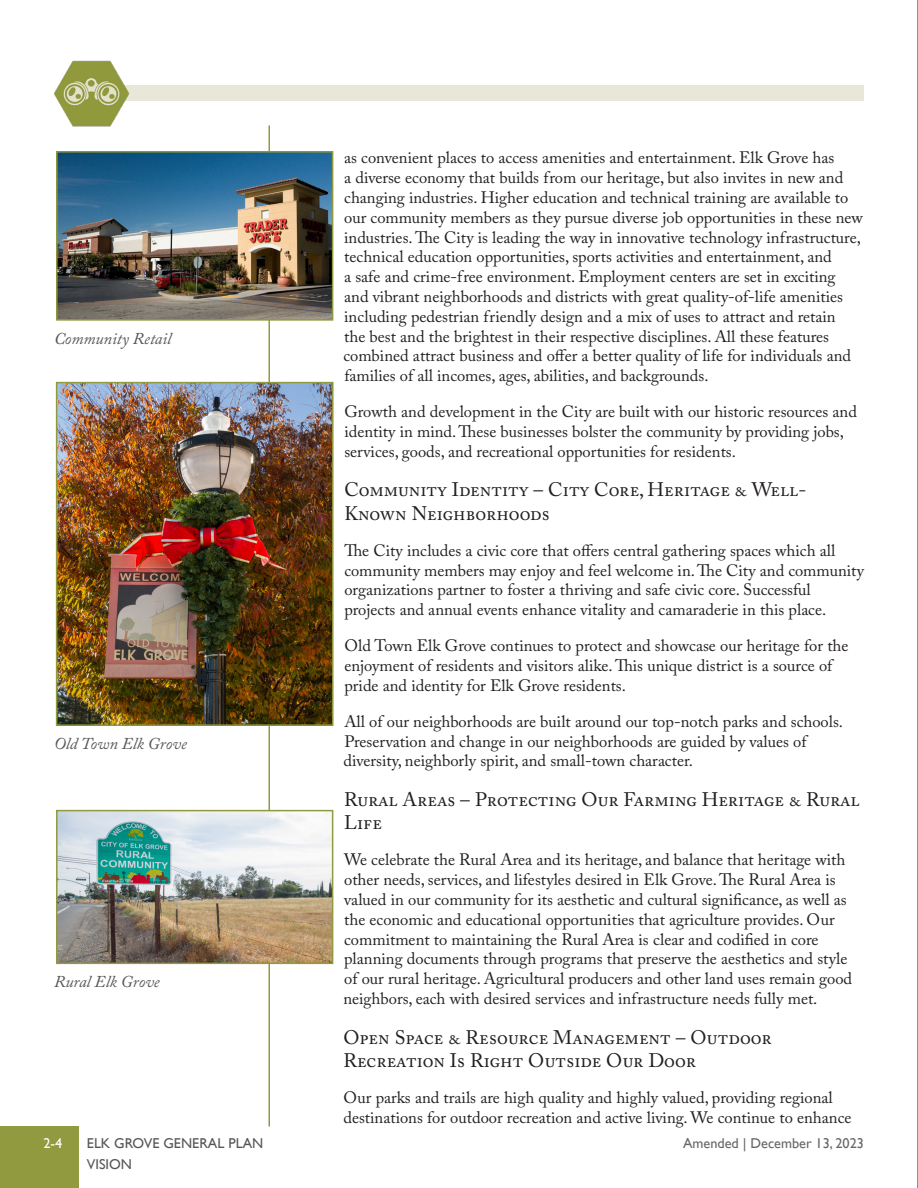
<style>
.page{position:relative;width:918px;height:1188px;background:#fff}
.page>*{position:absolute;margin:0;border:0;box-sizing:border-box;transform-origin:0 0}
.Heading_3{font:19.5px/23.4px "Adobe Caslon Pro";color:#231f20}
.Body_Font_Text{font:16.5px/19.8px "Adobe Caslon Pro";color:#231f20}
.Image_Caption{font:italic 16.5px "Adobe Caslon Pro";color:#56565a}
.t1{font:14.25px/21px "Gill Sans";color:#56565a}
.t2{font:14.25px "Gill Sans";color:#67676b}
.t3{font:14.25px "Gill Sans";color:#fff}
</style>
<div class="page">
<hr style="left:917px;top:0;width:1px;height:1188px;background:#231f20">
<div style="left:0;top:1126px;width:79px;height:62px;background:#919a3e"></div>
<div style="left:74px;top:86px;width:790px;height:15px;background:#e9e8d8"></div>
<hr style="left:268px;top:125px;width:2px;height:1001px;background:#919a3e">
<img style="left:54px;top:60px;width:77px;height:67px">
<img style="left:59px;top:385px;width:272px;height:338px">
<div style="left:56px;top:382px;width:278px;height:344px;border:2px solid #919a3e"></div>
<img style="left:59px;top:154px;width:271px;height:164px">
<div style="left:56px;top:151px;width:277px;height:170px;border:2px solid #919a3e"></div>
<img style="left:59px;top:813px;width:271px;height:148px">
<div style="left:56px;top:810px;width:277px;height:154px;border:2px solid #919a3e"></div>
<p class="Image_Caption" style="left:54px;top:328px;width:119px">Community Retail</p>
<p class="Image_Caption" style="left:54px;top:733px;width:134px">Old Town Elk Grove</p>
<p class="Image_Caption" style="left:54px;top:972px;width:107px">Rural Elk Grove</p>
<p class="Body_Font_Text" style="left:343px;top:148px;width:522px">as convenient places to access amenities and entertainment. Elk Grove has<br>a diverse economy that builds from our heritage, but also invites in new and changing industries. Higher education and technical training are available to our community members as they pursue diverse job opportunities in these new industries. The City is leading the way in innovative technology infrastructure, technical education opportunities, sports activities and entertainment, and<br>a safe and crime-free environment. Employment centers are set in exciting<br>and vibrant neighborhoods and districts with great quality-of-life amenities including pedestrian friendly design and a mix of uses to attract and retain<br>the best and the brightest in their respective disciplines. All these features combined attract business and offer a better quality of life for individuals and families of all incomes, ages, abilities, and backgrounds.</p>
<p class="Body_Font_Text" style="left:344px;top:402px;width:514px">Growth and development in the City are built with our historic resources and identity in mind. These businesses bolster the community by providing jobs, services, goods, and recreational opportunities for residents.</p>
<p class="Heading_3" style="left:344px;top:478px;width:463px">Community Identity – City Core, Heritage &amp; Well-<br>Known Neighborhoods</p>
<p class="Body_Font_Text" style="left:344px;top:540px;width:522px">The City includes a civic core that offers central gathering spaces which all community members may enjoy and feel welcome in. The City and community organizations partner to foster a thriving and safe civic core. Successful projects and annual events enhance vitality and camaraderie in this place.</p>
<p class="Body_Font_Text" style="left:344px;top:636px;width:506px">Old Town Elk Grove continues to protect and showcase our heritage for the enjoyment of residents and visitors alike. This unique district is a source of pride and identity for Elk Grove residents.</p>
<p class="Body_Font_Text" style="left:343px;top:711px;width:501px">All of our neighborhoods are built around our top-notch parks and schools.<br>Preservation and change in our neighborhoods are guided by values of diversity, neighborly spirit, and small-town character.</p>
<p class="Heading_3" style="left:344px;top:787px;width:517px">Rural Areas – Protecting Our Farming Heritage &amp; Rural<br>Life</p>
<p class="Body_Font_Text" style="left:343px;top:850px;width:510px">We celebrate the Rural Area and its heritage, and balance that heritage with other needs, services, and lifestyles desired in Elk Grove. The Rural Area is valued in our community for its aesthetic and cultural significance, as well as the economic and educational opportunities that agriculture provides. Our commitment to maintaining the Rural Area is clear and codified in core planning documents through programs that preserve the aesthetics and style of our rural heritage. Agricultural producers and other land uses remain good neighbors, each with desired services and infrastructure needs fully met.</p>
<p class="Heading_3" style="left:343px;top:1025px;width:430px">Open Space &amp; Resource Management – Outdoor<br>Recreation Is Right Outside Our Door</p>
<p class="Body_Font_Text" style="left:343px;top:1087px;width:510px">Our parks and trails are high quality and highly valued, providing regional destinations for outdoor recreation and active living. We continue to enhance</p>
<p class="t3" style="left:44px;top:1135px;width:20px">2-4</p>
<p class="t1" style="left:87px;top:1133px;width:178px">ELK GROVE GENERAL PLAN<br>VISION</p>
<p class="t2" style="left:683px;top:1135px;width:182px">Amended | December 13, 2023</p>
</div>
